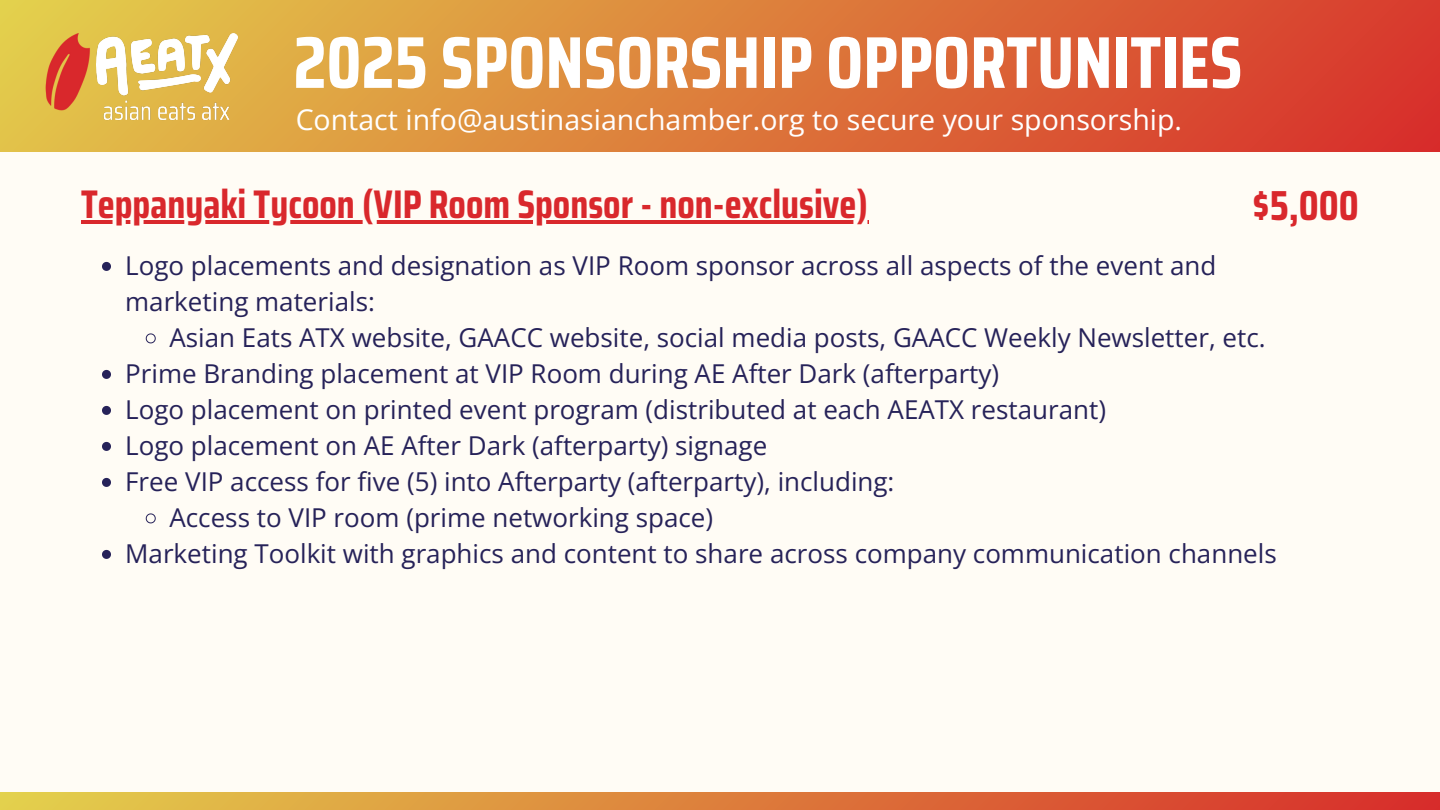
<style>
.page{position:relative;width:1440px;height:810px;background:#fffcf5}
.page>*{position:absolute;margin:0;border:0;box-sizing:border-box;transform-origin:0 0}
.t1{font:700 73.4px "Saira Condensed";color:#fff}
.t2{font:700 42px "Saira Condensed";color:#d9282c}
.t3{font:700 40px "Saira Condensed";color:#d9282c}
.t4{font:28.5px "Open Sans";color:#fff}
.t5{font:26px/36px "Open Sans";color:#262259}
</style>
<div class="page">
<svg style="left:102px;top:262px;width:9px;height:9px"></svg>
<svg style="left:145px;top:333px;width:11px;height:11px"></svg>
<svg style="left:102px;top:370px;width:9px;height:9px"></svg>
<svg style="left:102px;top:406px;width:9px;height:9px"></svg>
<svg style="left:102px;top:442px;width:9px;height:9px"></svg>
<svg style="left:102px;top:478px;width:9px;height:9px"></svg>
<svg style="left:145px;top:513px;width:11px;height:11px"></svg>
<svg style="left:102px;top:550px;width:9px;height:9px"></svg>
<hr style="left:81px;top:220px;width:787px;height:4px;background:#d9282c">
<div style="left:0;top:0;width:1440px;height:152px;background:linear-gradient(to right,#e2cb4b,#d8322c)"></div>
<div style="left:0;top:792px;width:1440px;height:18px;background:linear-gradient(to right,#e3d14d,#d72c2b)"></div>
<img style="left:28px;top:33px;width:69px;height:79px">
<img style="left:97px;top:33px;width:140px;height:96px">
<p class="t1" style="left:293px;top:5px;width:950px">2025 SPONSORSHIP OPPORTUNITIES</p>
<p class="t4" style="left:296px;top:100px;width:888px">Contact info@austinasianchamber.org to secure your sponsorship.</p>
<p class="t3" style="left:81px;top:173px;width:789px">Teppanyaki Tycoon (VIP Room Sponsor - non-exclusive)</p>
<p class="t2" style="left:1253px;top:172px;width:108px">$5,000</p>
<p class="t5" style="left:125px;top:247px;width:1093px">Logo placements and designation as VIP Room sponsor across all aspects of the event and marketing materials:</p>
<p class="t5" style="left:169px;top:319px;width:1098px">Asian Eats ATX website, GAACC website, social media posts, GAACC Weekly Newsletter, etc.</p>
<h1 class="t5" style="left:125px;top:355px;width:876px">Prime Branding placement at VIP Room during AE After Dark (afterparty)</h1>
<h2 class="t5" style="left:125px;top:391px;width:982px">Logo placement on printed event program (distributed at each AEATX restaurant)</h2>
<h2 class="t5" style="left:125px;top:427px;width:644px">Logo placement on AE After Dark (afterparty) signage</h2>
<p class="t5" style="left:125px;top:463px;width:771px">Free VIP access for five (5) into Afterparty (afterparty), including:</p>
<p class="t5" style="left:169px;top:499px;width:545px">Access to VIP room (prime networking space)</p>
<p class="t5" style="left:125px;top:535px;width:1153px">Marketing Toolkit with graphics and content to share across company communication channels</p>
</div>
